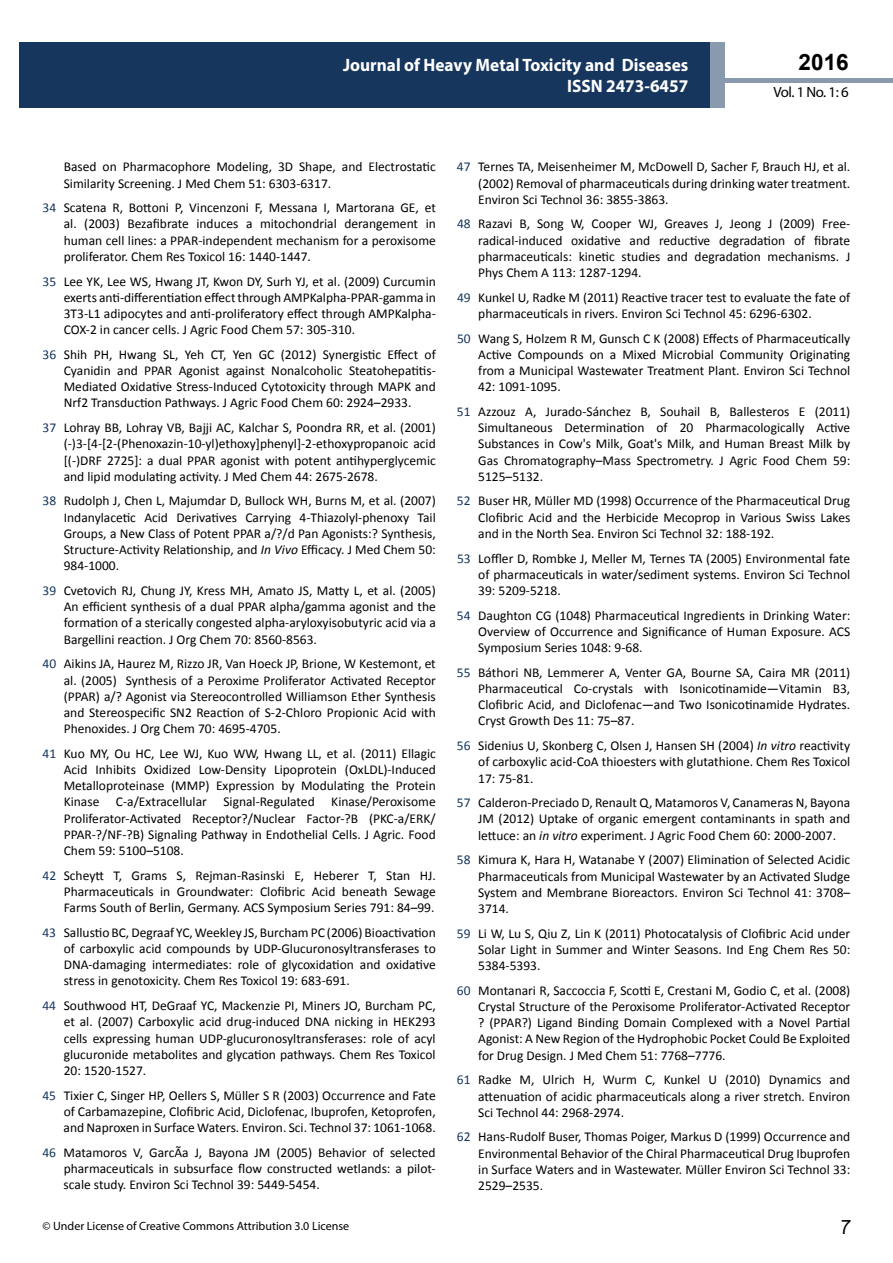
<style>
.page{position:relative;width:893px;height:1263px;background:#fff}
.page>*{position:absolute;margin:0;border:0;box-sizing:border-box;transform-origin:0 0}
.t1{font:25.5px "Tunga";color:#000}
.t2{font:700 22.5px "Arial";color:#000}
.t3{font:700 18px/21.6px "Myriad Pro";color:#fff;text-align:right;scale:.96 1}
.t4{font:14.85px "Myriad Pro";color:#000}
.t5{font:13.5px/16.2px "Calibri";color:#000;text-align:justify}
.t6{font:12px "Myriad Pro";color:#000}
.s1{color:#16365d}
.s2{font-style:italic}
</style>
<div class="page">
<hr style="left:725px;top:78px;width:168px;height:4px;background:#8a9aae">
<div style="left:19px;top:42px;width:690px;height:66px;background:#16365d"></div>
<div style="left:709px;top:42px;width:16px;height:66px;background:#8a9aae"></div>
<h3 class="t3" style="left:517px;top:53px;width:198px">ARCHIVOS DE MEDICINA<br>ISSN 1698-9465</h3>
<h2 class="t2" style="left:799px;top:47px;width:52px">2016</h2>
<h3 class="t3" style="left:343px;top:53px;width:361px">Journal of Heavy Metal Toxicity and Diseases<br>ISSN 2473-6457</h3>
<p class="t4" style="left:773px;top:83px;width:77px">Vol. 1 No. 1: 6</p>
<p class="t5" style="left:64px;top:159px;width:374px">Based on Pharmacophore Modeling, 3D Shape, and Electrostatic<br>Similarity Screening. J Med Chem 51: 6303-6317.</p>
<p class="t5" style="left:64px;top:200px;width:374px;text-indent:-21px"><span class="s1">34</span> Scatena R, Bottoni P, Vincenzoni F, Messana I, Martorana GE, et al. (2003) Bezafibrate induces a mitochondrial derangement in human cell lines: a PPAR-independent mechanism for a peroxisome proliferator. Chem Res Toxicol 16: 1440-1447.</p>
<p class="t5" style="left:64px;top:273px;width:374px;text-indent:-21px"><span class="s1">35</span> Lee YK, Lee WS, Hwang JT, Kwon DY, Surh YJ, et al. (2009) Curcumin exerts anti-differentiation effectthrough AMPKalpha-PPAR-gamma in 3T3-L1 adipocytes and anti-proliferatory effect through AMPKalpha-COX-2 in cancer cells. J Agric Food Chem 57: 305-310.</p>
<p class="t5" style="left:64px;top:346px;width:374px;text-indent:-21px"><span class="s1">36</span> Shih PH, Hwang SL, Yeh CT, Yen GC (2012) Synergistic Effect of Cyanidin and PPAR Agonist against Nonalcoholic Steatohepatitis-Mediated Oxidative Stress-Induced Cytotoxicity through MAPK and Nrf2 Transduction Pathways. J Agric Food Chem 60: 2924–2933.</p>
<p class="t5" style="left:64px;top:420px;width:374px;text-indent:-21px"><span class="s1">37</span> Lohray BB, Lohray VB, Bajji AC, Kalchar S, Poondra RR, et al. (2001) (-)3-[4-[2-(Phenoxazin-10-yl)ethoxy]phenyl]-2-ethoxypropanoic acid [(-)DRF 2725]: a dual PPAR agonist with potent antihyperglycemic and lipid modulating activity. J Med Chem 44: 2675-2678.</p>
<p class="t5" style="left:64px;top:493px;width:374px;text-indent:-21px"><span class="s1">38</span> Rudolph J, Chen L, Majumdar D, Bullock WH, Burns M, et al. (2007)<br>Indanylacetic Acid Derivatives Carrying 4-Thiazolyl-phenoxy Tail Groups, a New Class of Potent PPAR a/?/d Pan Agonists:? Synthesis, Structure-Activity Relationship, and <span class="s2">In Vivo</span> Efficacy. J Med Chem 50:<br>984-1000.</p>
<p class="t5" style="left:64px;top:582px;width:374px;text-indent:-21px"><span class="s1">39</span> Cvetovich RJ, Chung JY, Kress MH, Amato JS, Matty L, et al. (2005)<br>An efficient synthesis of a dual PPAR alpha/gamma agonist and the formation of a sterically congested alpha-aryloxyisobutyric acid via a Bargellini reaction. J Org Chem 70: 8560-8563.</p>
<p class="t5" style="left:64px;top:656px;width:374px;text-indent:-21px"><span class="s1">40</span> Aikins JA, Haurez M, Rizzo JR, Van Hoeck JP, Brione, W Kestemont, et al. (2005) Synthesis of a Peroxime Proliferator Activated Receptor (PPAR) a/? Agonist via Stereocontrolled Williamson Ether Synthesis and Stereospecific SN2 Reaction of S-2-Chloro Propionic Acid with Phenoxides. J Org Chem 70: 4695-4705.</p>
<p class="t5" style="left:64px;top:745px;width:374px;text-indent:-21px"><span class="s1">41</span> Kuo MY, Ou HC, Lee WJ, Kuo WW, Hwang LL, et al. (2011) Ellagic Acid Inhibits Oxidized Low-Density Lipoprotein (OxLDL)-Induced Metalloproteinase (MMP) Expression by Modulating the Protein Kinase C-a/Extracellular Signal-Regulated Kinase/Peroxisome Proliferator-Activated Receptor?/Nuclear Factor-?B (PKC-a/ERK/ PPAR-?/NF-?B) Signaling Pathway in Endothelial Cells. J Agric. Food Chem 59: 5100–5108.</p>
<p class="t5" style="left:64px;top:867px;width:374px;text-indent:-21px"><span class="s1">42</span> Scheytt T, Grams S, Rejman-Rasinski E, Heberer T, Stan HJ.<br>Pharmaceuticals in Groundwater: Clofibric Acid beneath Sewage Farms South of Berlin, Germany. ACS Symposium Series 791: 84–99.</p>
<p class="t5" style="left:64px;top:924px;width:374px;text-indent:-21px"><span class="s1">43</span> Sallustio BC,Degraaf YC, Weekley JS, BurchamPC (2006) Bioactivation of carboxylic acid compounds by UDP-Glucuronosyltransferases to DNA-damaging intermediates: role of glycoxidation and oxidative stress in genotoxicity. Chem Res Toxicol 19: 683-691.</p>
<p class="t5" style="left:64px;top:998px;width:374px;text-indent:-21px"><span class="s1">44</span> Southwood HT, DeGraaf YC, Mackenzie PI, Miners JO, Burcham PC, et al. (2007) Carboxylic acid drug-induced DNA nicking in HEK293 cells expressing human UDP-glucuronosyltransferases: role of acyl glucuronide metabolites and glycation pathways. Chem Res Toxicol 20: 1520-1527.</p>
<p class="t5" style="left:64px;top:1087px;width:374px;text-indent:-21px"><span class="s1">45</span> Tixier C, Singer HP, Oellers S, Müller S R (2003) Occurrence and Fate of Carbamazepine, Clofibric Acid, Diclofenac, Ibuprofen, Ketoprofen, and Naproxen in Surface Waters. Environ. Sci. Technol 37: 1061-1068.</p>
<p class="t5" style="left:64px;top:1144px;width:374px;text-indent:-21px"><span class="s1">46</span> Matamoros V, GarcÃa J, Bayona JM (2005) Behavior of selected pharmaceuticals in subsurface flow constructed wetlands: a pilot&shy;scale study. Environ Sci Technol 39: 5449-5454.</p>
<p class="t5" style="left:478px;top:159px;width:374px;text-indent:-21px"><span class="s1">47</span> Ternes TA, Meisenheimer M, McDowell D, Sacher F, Brauch HJ, et al. (2002) Removal of pharmaceuticals during drinking water treatment.<br>Environ Sci Technol 36: 3855-3863.</p>
<p class="t5" style="left:478px;top:216px;width:374px;text-indent:-21px"><span class="s1">48</span> Razavi B, Song W, Cooper WJ, Greaves J, Jeong J (2009) Free&shy;radical-induced oxidative and reductive degradation of fibrate pharmaceuticals: kinetic studies and degradation mechanisms. J Phys Chem A 113: 1287-1294.</p>
<p class="t5" style="left:478px;top:289px;width:374px;text-indent:-21px"><span class="s1">49</span> Kunkel U, Radke M (2011) Reactive tracer test to evaluate the fate of pharmaceuticals in rivers. Environ Sci Technol 45: 6296-6302.</p>
<p class="t5" style="left:478px;top:330px;width:374px;text-indent:-21px"><span class="s1">50</span> Wang S, Holzem R M, Gunsch C K (2008) Effects of Pharmaceutically Active Compounds on a Mixed Microbial Community Originating from a Municipal Wastewater Treatment Plant. Environ Sci Technol 42: 1091-1095.</p>
<p class="t5" style="left:478px;top:403px;width:374px;text-indent:-21px"><span class="s1">51</span> Azzouz A, Jurado-Sánchez B, Souhail B, Ballesteros E (2011)<br>Simultaneous Determination of 20 Pharmacologically Active Substances in Cow's Milk, Goat's Milk, and Human Breast Milk by Gas Chromatography–Mass Spectrometry. J Agric Food Chem 59:<br>5125–5132.</p>
<p class="t5" style="left:478px;top:493px;width:374px;text-indent:-21px"><span class="s1">52</span> Buser HR, Müller MD (1998) Occurrence of the Pharmaceutical Drug Clofibric Acid and the Herbicide Mecoprop in Various Swiss Lakes and in the North Sea. Environ Sci Technol 32: 188-192.</p>
<p class="t5" style="left:478px;top:550px;width:374px;text-indent:-21px"><span class="s1">53</span> Loffler D, Rombke J, Meller M, Ternes TA (2005) Environmental fate of pharmaceuticals in water/sediment systems. Environ Sci Technol 39: 5209-5218.</p>
<p class="t5" style="left:478px;top:607px;width:374px;text-indent:-21px"><span class="s1">54</span> Daughton CG (1048) Pharmaceutical Ingredients in Drinking Water:<br>Overview of Occurrence and Significance of Human Exposure. ACS Symposium Series 1048: 9-68.</p>
<p class="t5" style="left:478px;top:664px;width:374px;text-indent:-21px"><span class="s1">55</span> Báthori NB, Lemmerer A, Venter GA, Bourne SA, Caira MR (2011)<br>Pharmaceutical Co-crystals with Isonicotinamide—Vitamin B3, Clofibric Acid, and Diclofenac—and Two Isonicotinamide Hydrates.<br>Cryst Growth Des 11: 75–87.</p>
<p class="t5" style="left:478px;top:738px;width:374px;text-indent:-21px"><span class="s1">56</span> Sidenius U, Skonberg C, Olsen J, Hansen SH (2004) <span class="s2">In vitro</span> reactivity of carboxylic acid-CoA thioesters with glutathione. Chem Res Toxicol 17: 75-81.</p>
<p class="t5" style="left:478px;top:795px;width:374px;text-indent:-21px"><span class="s1">57</span> Calderon-Preciado D, Renault Q, Matamoros V, Canameras N, Bayona JM (2012) Uptake of organic emergent contaminants in spath and lettuce: an <span class="s2">in vitro</span> experiment. J Agric Food Chem 60: 2000-2007.</p>
<p class="t5" style="left:478px;top:852px;width:374px;text-indent:-21px"><span class="s1">58</span> Kimura K, Hara H, Watanabe Y (2007) Elimination of Selected Acidic Pharmaceuticals from Municipal Wastewater by an Activated Sludge System and Membrane Bioreactors. Environ Sci Technol 41: 3708– 3714.</p>
<p class="t5" style="left:478px;top:925px;width:374px;text-indent:-21px"><span class="s1">59</span> Li W, Lu S, Qiu Z, Lin K (2011) Photocatalysis of Clofibric Acid under Solar Light in Summer and Winter Seasons. Ind Eng Chem Res 50:<br>5384-5393.</p>
<p class="t5" style="left:478px;top:982px;width:374px;text-indent:-21px"><span class="s1">60</span> Montanari R, Saccoccia F, Scotti E, Crestani M, Godio C, et al. (2008)<br>Crystal Structure of the Peroxisome Proliferator-Activated Receptor ? (PPAR?) Ligand Binding Domain Complexed with a Novel Partial Agonist: A New Region of the Hydrophobic Pocket Could Be Exploited for Drug Design. J Med Chem 51: 7768–7776.</p>
<p class="t5" style="left:478px;top:1072px;width:374px;text-indent:-21px"><span class="s1">61</span> Radke M, Ulrich H, Wurm C, Kunkel U (2010) Dynamics and attenuation of acidic pharmaceuticals along a river stretch. Environ Sci Technol 44: 2968-2974.</p>
<p class="t5" style="left:478px;top:1129px;width:374px;text-indent:-21px"><span class="s1">62</span> Hans-Rudolf Buser, Thomas Poiger, Markus D (1999) Occurrence and Environmental Behavior of the Chiral Pharmaceutical Drug Ibuprofen in Surface Waters and in Wastewater. Müller Environ Sci Technol 33:<br>2529–2535.</p>
<p class="t6" style="left:43px;top:1219px;width:308px">© Under License of Creative Commons Attribution 3.0 License</p>
<h1 class="t1" style="left:841px;top:1210px;width:11px">7</h1>
</div>
